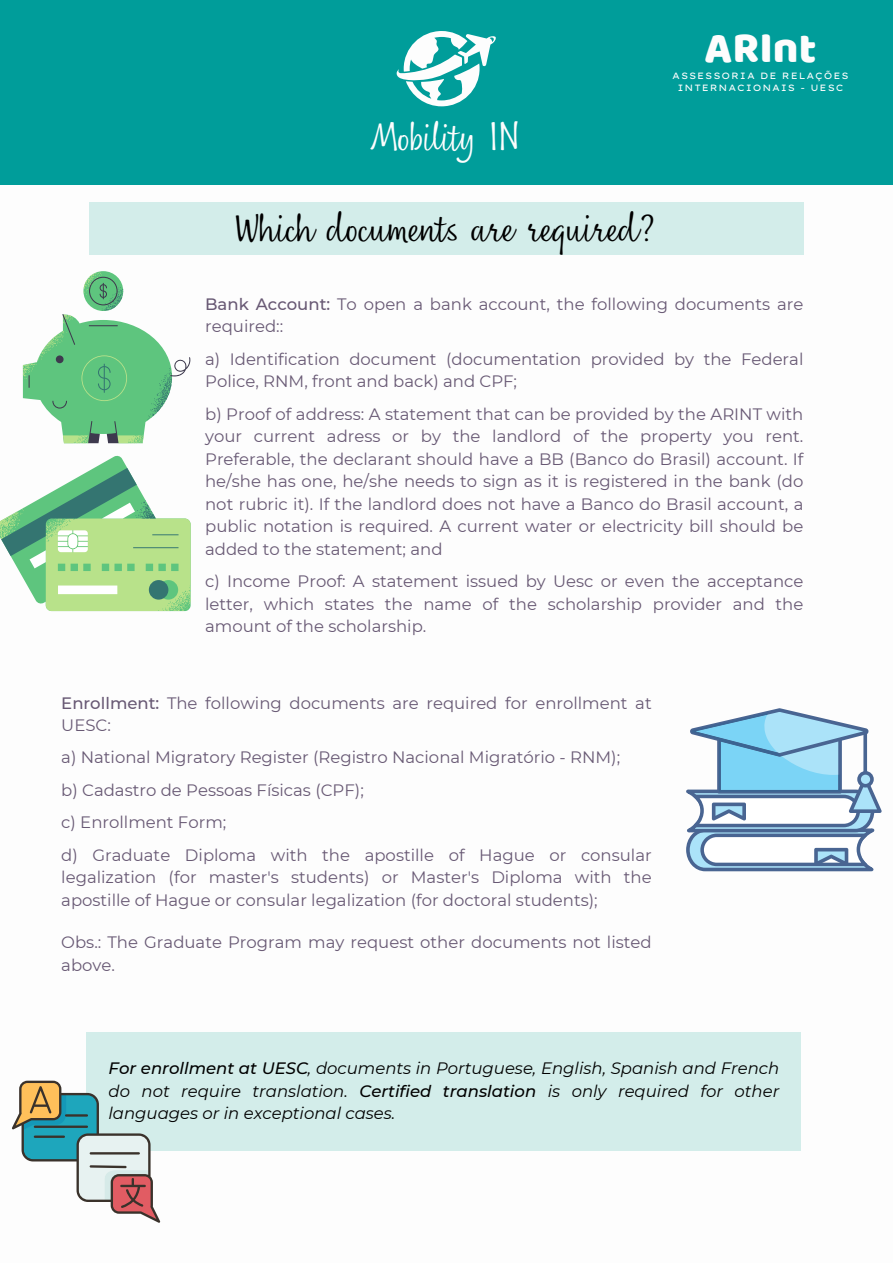
<style>
.page{position:relative;width:893px;height:1264px;background:#fff}
.page>*{position:absolute;margin:0;border:0;box-sizing:border-box;transform-origin:0 0}
.t1{font:44.25px "Baloo";color:#fdfdfd}
.t2{font:36.45px "Nefelibata Script";color:#000}
.t3{font:36.45px "Nefelibata Script";color:#fdfdfd}
.t4{font:16.5px/22.5px "Montserrat";color:#685974}
.t5{font:italic 16.5px/22.5px "Montserrat";color:#000;text-align:justify}
.t6{font:9.15px/12.1px "Lexend Giga";letter-spacing:.095em;color:#fdfdfd;text-align:center}
.s1{font-weight:500}
</style>
<div class="page">
<div style="left:0;top:0;width:892px;height:184px;background:#009d9a"></div>
<div style="left:89px;top:202px;width:714px;height:52px;background:#d3edea"></div>
<div style="left:87px;top:1032px;width:714px;height:118px;background:#d3edea"></div>
<svg style="left:396px;top:31px;width:100px;height:75px"></svg>
<svg style="left:23px;top:271px;width:167px;height:172px"></svg>
<svg style="left:0;top:456px;width:191px;height:155px"></svg>
<svg style="left:686px;top:708px;width:195px;height:163px"></svg>
<svg style="left:12px;top:1080px;width:148px;height:142px"></svg>
<hr style="left:65px;top:1114px;width:23px;height:2px;background:#3a322b">
<hr style="left:34px;top:1125px;width:54px;height:2px;background:#3a322b">
<hr style="left:34px;top:1135px;width:31px;height:2px;background:#3a322b">
<p class="t3" style="left:370px;top:110px;width:153px">Mobility IN</p>
<p class="t2" style="left:236px;top:201px;width:421px">Which documents are required?</p>
<p class="t1" style="left:704px;top:20px;width:113px">ARInt</p>
<p class="t6" style="left:672px;top:69px;width:178px">ASSESSORIA DE RELAÇÕES<br>INTERNACIONAIS - UESC</p>
<p class="t4" style="left:205px;top:292px;width:599px"><span class="s1">Bank Account:</span> To open a bank account, the following documents are required::</p>
<p class="t4" style="left:205px;top:347px;width:599px">a) Identification document (documentation provided by the Federal<br>Police, RNM, front and back) and CPF;</p>
<p class="t4" style="left:205px;top:402px;width:599px;text-align:justify">b) Proof of address: A statement that can be provided by the ARINT with your current adress or by the landlord of the property you rent.<br>Preferable, the declarant should have a BB (Banco do Brasil) account. If he/she has one, he/she needs to sign as it is registered in the bank (do not rubric it). If the landlord does not have a Banco do Brasil account, a public notation is required. A current water or electricity bill should be added to the statement; and</p>
<p class="t4" style="left:205px;top:570px;width:599px;text-align:justify">c) Income Proof: A statement issued by Uesc or even the acceptance letter, which states the name of the scholarship provider and the amount of the scholarship.</p>
<p class="t4" style="left:61px;top:691px;width:592px"><span class="s1">Enrollment:</span> The following documents are required for enrollment at<br>UESC:</p>
<p class="t4" style="left:61px;top:746px;width:560px">a) National Migratory Register (Registro Nacional Migratório - RNM);</p>
<p class="t4" style="left:61px;top:778px;width:304px">b) Cadastro de Pessoas Físicas (CPF);</p>
<p class="t4" style="left:61px;top:811px;width:166px">c) Enrollment Form;</p>
<p class="t4" style="left:61px;top:843px;width:592px;text-align:justify">d) Graduate Diploma with the apostille of Hague or consular legalization (for master's students) or Master's Diploma with the apostille of Hague or consular legalization (for doctoral students);</p>
<p class="t4" style="left:61px;top:931px;width:592px">Obs.: The Graduate Program may request other documents not listed above.</p>
<p class="t5" style="left:108px;top:1057px;width:672px"><span class="s1">For enrollment at UESC</span>, documents in Portuguese, English, Spanish and French do not require translation. <span class="s1">Certified translation</span> is only required for other languages or in exceptional cases.</p>
</div>
